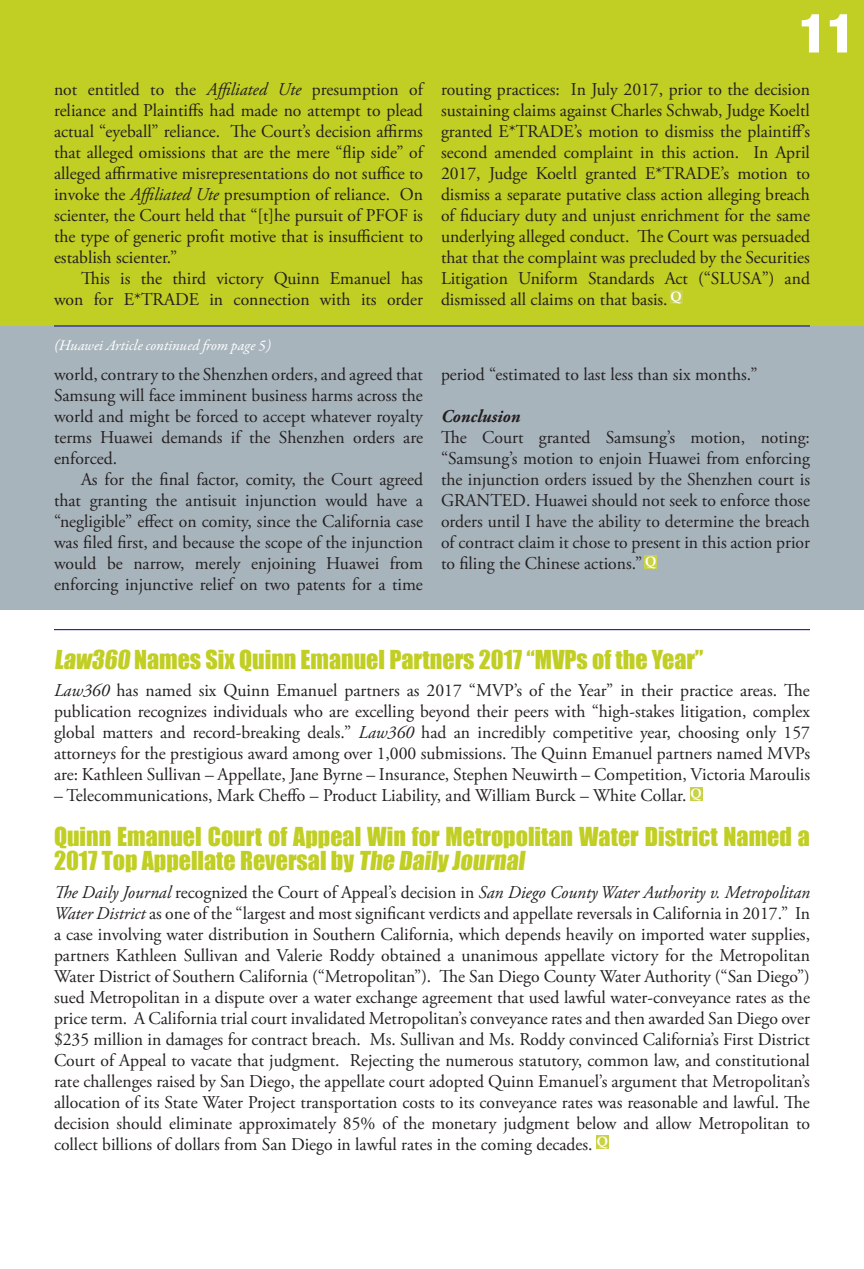
<style>
.page{position:relative;width:864px;height:1269px;background:#fff}
.page>*{position:absolute;margin:0;border:0;box-sizing:border-box;transform-origin:0 0}
.t1{font:900 condensed 54px "Helvetica Neue";color:#fff}
.QE_-_Main_Article_St{font:24px/24px "Impact";color:#c1ce23}
.QE_-_Main_Article_St-2{font:18px/21px "Adobe Garamond Pro";color:#231f20;text-align:justify}
.QE_-_Main_Article_St-3{font:italic 700 18px "Adobe Garamond Pro";color:#231f20}
.t2{font:italic 15px "Garamond Premr Pro";letter-spacing:-.005em;color:#fff}
.t3{font:700 13.5px "Palatino Linotype";color:#fff}
.s1{font-style:italic}
</style>
<div class="page">
<div style="left:0;top:319px;width:864px;height:291px;background:#a8b4bc"></div>
<div style="left:0;top:0;width:864px;height:326px;background:#c1ce23"></div>
<hr style="left:54px;top:326px;width:756px;height:1px;background:#000080">
<div style="left:670px;top:291px;width:12px;height:13px;background:#c9d247"></div>
<hr style="left:54px;top:629px;width:756px;height:1px;background:#000080">
<div style="left:644px;top:556px;width:13px;height:13px;background:#c9d247"></div>
<div style="left:690px;top:788px;width:13px;height:13px;background:#c9d247"></div>
<div style="left:596px;top:1136px;width:13px;height:13px;background:#c9d247"></div>
<p class="QE_-_Main_Article_St-2" style="left:54px;top:80px;width:371px">not entitled to the <span class="s1">Affiliated Ute</span> presumption of reliance and Plaintiffs had made no attempt to plead actual “eyeball” reliance. The Court’s decision affirms that alleged omissions that are the mere “flip side” of alleged affirmative misrepresentations do not suffice to invoke the <span class="s1">Affiliated Ute</span> presumption of reliance. On scienter, the Court held that “[t]he pursuit of PFOF is the type of generic profit motive that is insufficient to establish scienter.”</p>
<p class="QE_-_Main_Article_St-2" style="left:54px;top:269px;width:371px;text-align:right">This is the third victory Quinn Emanuel has won for E*TRADE in connection with its order</p>
<p class="t2" style="left:54px;top:335px;width:219px">(Huawei Article continued from page 5)</p>
<p class="QE_-_Main_Article_St-2" style="left:54px;top:365px;width:371px">world, contrary to the Shenzhen orders, and agreed that Samsung will face imminent business harms across the world and might be forced to accept whatever royalty terms Huawei demands if the Shenzhen orders are enforced.</p>
<p class="QE_-_Main_Article_St-2" style="left:54px;top:470px;width:371px;text-indent:27px">As for the final factor, comity, the Court agreed that granting the antisuit injunction would have a “negligible” effect on comity, since the California case was filed first, and because the scope of the injunction would be narrow, merely enjoining Huawei from enforcing injunctive relief on two patents for a time</p>
<p class="t1" style="left:799px;top:0;width:58px">11</p>
<p class="QE_-_Main_Article_St-2" style="left:441px;top:80px;width:371px">routing practices: In July 2017, prior to the decision sustaining claims against Charles Schwab, Judge Koeltl granted E*TRADE’s motion to dismiss the plaintiff’s second amended complaint in this action. In April 2017, Judge Koeltl granted E*TRADE’s motion to dismiss a separate putative class action alleging breach of fiduciary duty and unjust enrichment for the same underlying alleged conduct. The Court was persuaded that that the complaint was precluded by the Securities Litigation Uniform Standards Act (“SLUSA”) and dismissed all claims on that basis.</p>
<p class="t3" style="left:670px;top:286px;width:13px">Q</p>
<p class="QE_-_Main_Article_St-2" style="left:441px;top:365px;width:318px">period “estimated to last less than six months.”</p>
<p class="QE_-_Main_Article_St-3" style="left:441px;top:406px;width:81px">Conclusion</p>
<p class="QE_-_Main_Article_St-2" style="left:441px;top:428px;width:371px">The Court granted Samsung’s motion, noting: “Samsung’s motion to enjoin Huawei from enforcing the injunction orders issued by the Shenzhen court is GRANTED. Huawei should not seek to enforce those orders until I have the ability to determine the breach of contract claim it chose to present in this action prior to filing the Chinese actions.”</p>
<p class="t3" style="left:645px;top:552px;width:13px">Q</p>
<p class="QE_-_Main_Article_St" style="left:54px;top:647px;width:651px">Law360 Names Six Quinn Emanuel Partners 2017 “MVPs of the Year”</p>
<p class="QE_-_Main_Article_St-2" style="left:54px;top:681px;width:758px"><span class="s1">Law360</span> has named six Quinn Emanuel partners as 2017 “MVP’s of the Year” in their practice areas. The publication recognizes individuals who are excelling beyond their peers with “high-stakes litigation, complex global matters and record-breaking deals.” <span class="s1">Law360</span> had an incredibly competitive year, choosing only 157 attorneys for the prestigious award among over 1,000 submissions. The Quinn Emanuel partners named MVPs are: Kathleen Sullivan – Appellate, Jane Byrne – Insurance, Stephen Neuwirth – Competition, Victoria Maroulis</p>
<p class="QE_-_Main_Article_St-2" style="left:54px;top:786px;width:634px">– Telecommunications, Mark Cheffo – Product Liability, and William Burck – White Collar.</p>
<p class="QE_-_Main_Article_St" style="left:54px;top:824px;width:757px">Quinn Emanuel Court of Appeal Win for Metropolitan Water District Named a<br>2017 Top Appellate Reversal by The Daily Journal</p>
<p class="QE_-_Main_Article_St-2" style="left:54px;top:883px;width:758px"><span class="s1">The Daily Journal</span> recognized the Court of Appeal’s decision in <span class="s1">San Diego County Water Authority v. Metropolitan Water District</span> as one of the “largest and most significant verdicts and appellate reversals in California in 2017.” In a case involving water distribution in Southern California, which depends heavily on imported water supplies, partners Kathleen Sullivan and Valerie Roddy obtained a unanimous appellate victory for the Metropolitan Water District of Southern California (“Metropolitan”). The San Diego County Water Authority (“San Diego”) sued Metropolitan in a dispute over a water exchange agreement that used lawful water-conveyance rates as the price term. A California trial court invalidated Metropolitan’s conveyance rates and then awarded San Diego over $235 million in damages for contract breach. Ms. Sullivan and Ms. Roddy convinced California’s First District Court of Appeal to vacate that judgment. Rejecting the numerous statutory, common law, and constitutional rate challenges raised by San Diego, the appellate court adopted Quinn Emanuel’s argument that Metropolitan’s allocation of its State Water Project transportation costs to its conveyance rates was reasonable and lawful. The decision should eliminate approximately 85% of the monetary judgment below and allow Metropolitan to collect billions of dollars from San Diego in lawful rates in the coming decades.</p>
<p class="t3" style="left:691px;top:784px;width:13px">Q</p>
<p class="t3" style="left:597px;top:1131px;width:13px">Q</p>
</div>
